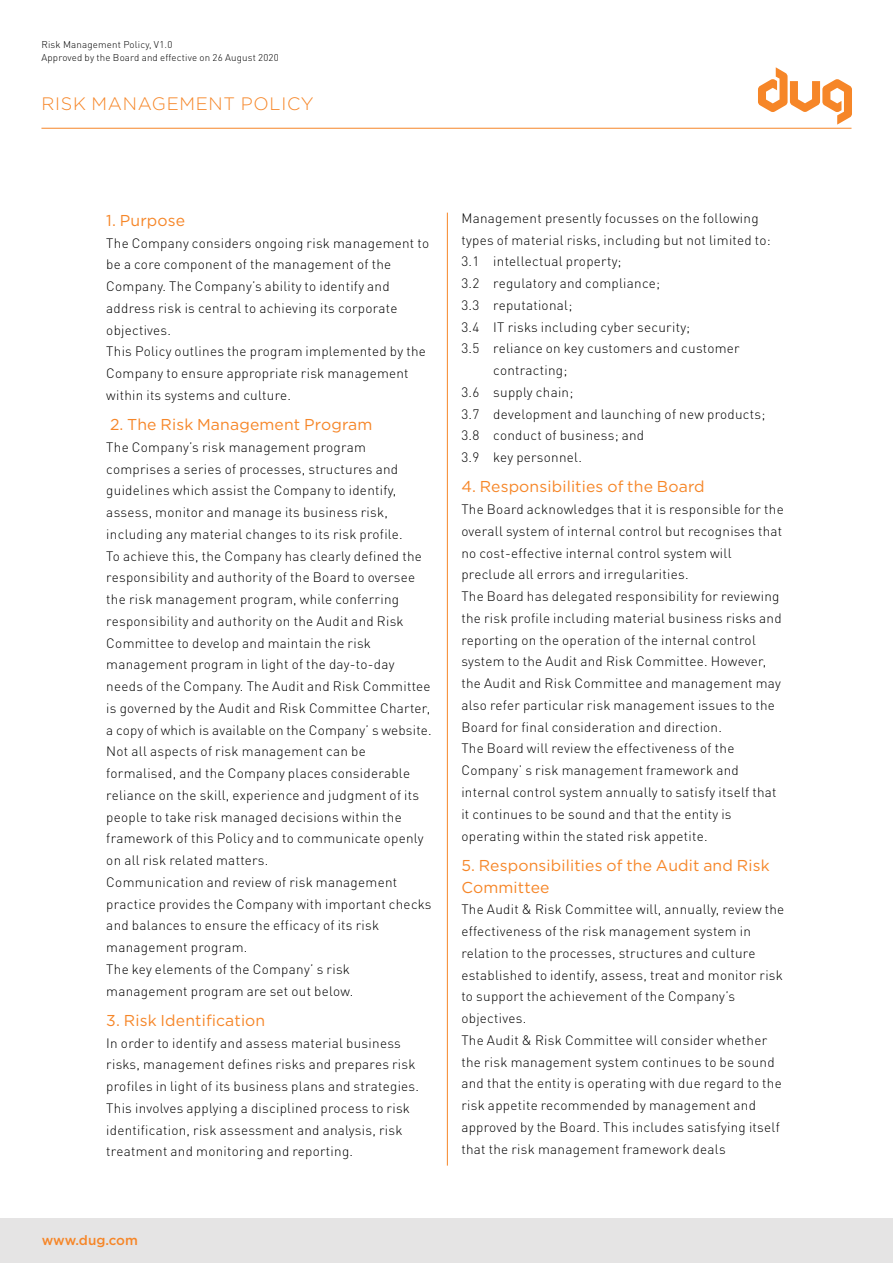
<style>
.page{position:relative;width:893px;height:1263px;background:#fff}
.page>*{position:absolute;margin:0;border:0;box-sizing:border-box;transform-origin:0 0}
.t1{font:300 18px "Gotham";letter-spacing:.04em;color:#f68628}
.t2{font:15.75px/21.8px "Gotham";letter-spacing:.01em;color:#f68628}
.t3{font:300 13.5px/21.8px "DIN Pro";letter-spacing:.02em;color:#000}
.t4{font:500 13.5px "Gotham";letter-spacing:-.005em;color:#f68628}
.t5{font:300 9.75px/13.2px "DIN Pro";letter-spacing:.02em;color:#000}
</style>
<div class="page">
<div style="left:0;top:1218px;width:893px;height:45px;background:#e5e4e4"></div>
<svg style="left:758px;top:67px;width:94px;height:58px"></svg>
<hr style="left:41px;top:128px;width:810px;height:1px;background:#f68628">
<hr style="left:447px;top:213px;width:1px;height:952px;background:#f68628">
<p class="t5" style="left:41px;top:37px;width:239px">Risk Management Policy, V1.0<br>Approved by the Board and effective on 26 August 2020</p>
<h1 class="t1" style="left:41px;top:94px;width:274px">RISK MANAGEMENT POLICY</h1>
<p class="t2" style="left:106px;top:209px;width:80px">1. Purpose</p>
<p class="t3" style="left:106px;top:231px;width:324px">The Company considers ongoing risk management to be a core component of the management of the Company. The Company’s ability to identify and address risk is central to achieving its corporate objectives.<br>This Policy outlines the program implemented by the Company to ensure appropriate risk management within its systems and culture.</p>
<p class="t2" style="left:110px;top:413px;width:264px">2. The Risk Management Program</p>
<p class="t3" style="left:106px;top:435px;width:327px">The Company’s risk management program comprises a series of processes, structures and guidelines which assist the Company to identify, assess, monitor and manage its business risk, including any material changes to its risk profile.<br>To achieve this, the Company has clearly defined the responsibility and authority of the Board to oversee the risk management program, while conferring responsibility and authority on the Audit and Risk Committee to develop and maintain the risk management program in light of the day-to-day needs of the Company. The Audit and Risk Committee is governed by the Audit and Risk Committee Charter, a copy of which is available on the Company’ s website.<br>Not all aspects of risk management can be formalised, and the Company places considerable reliance on the skill, experience and judgment of its people to take risk managed decisions within the framework of this Policy and to communicate openly on all risk related matters.<br>Communication and review of risk management practice provides the Company with important checks and balances to ensure the efficacy of its risk management program.<br>The key elements of the Company’ s risk management program are set out below.</p>
<p class="t2" style="left:106px;top:1009px;width:161px">3. Risk Identification</p>
<p class="t3" style="left:106px;top:1031px;width:314px">In order to identify and assess material business risks, management defines risks and prepares risk profiles in light of its business plans and strategies.<br>This involves applying a disciplined process to risk identification, risk assessment and analysis, risk treatment and monitoring and reporting.</p>
<p class="t4" style="left:42px;top:1232px;width:98px">www.dug.com</p>
<p class="t3" style="left:461px;top:206px;width:299px">Management presently focusses on the following</p>
<p class="t3" style="left:461px;top:228px;width:311px">types of material risks, including but not limited to:</p>
<p class="t3" style="left:461px;top:249px;width:161px">3.1 intellectual property;</p>
<p class="t3" style="left:461px;top:271px;width:200px">3.2 regulatory and compliance;</p>
<p class="t3" style="left:461px;top:293px;width:112px">3.3 reputational;</p>
<p class="t3" style="left:461px;top:315px;width:230px">3.4 IT risks including cyber security;</p>
<p class="t3" style="left:461px;top:336px;width:280px">3.5 reliance on key customers and customer</p>
<p class="t3" style="left:493px;top:358px;width:76px">contracting;</p>
<p class="t3" style="left:461px;top:380px;width:114px">3.6 supply chain;</p>
<p class="t3" style="left:461px;top:402px;width:305px">3.7 development and launching of new products;</p>
<p class="t3" style="left:461px;top:423px;width:184px">3.8 conduct of business; and</p>
<p class="t3" style="left:461px;top:445px;width:122px">3.9 key personnel.</p>
<p class="t2" style="left:461px;top:476px;width:245px">4. Responsibilities of the Board</p>
<p class="t3" style="left:461px;top:497px;width:324px">The Board acknowledges that it is responsible for the overall system of internal control but recognises that no cost-effective internal control system will preclude all errors and irregularities.<br>The Board has delegated responsibility for reviewing the risk profile including material business risks and reporting on the operation of the internal control system to the Audit and Risk Committee. However, the Audit and Risk Committee and management may also refer particular risk management issues to the Board for final consideration and direction.<br>The Board will review the effectiveness of the Company’ s risk management framework and internal control system annually to satisfy itself that it continues to be sound and that the entity is operating within the stated risk appetite.</p>
<p class="t2" style="left:461px;top:854px;width:310px">5. Responsibilities of the Audit and Risk<br>Committee</p>
<p class="t3" style="left:461px;top:897px;width:324px">The Audit &amp; Risk Committee will, annually, review the effectiveness of the risk management system in relation to the processes, structures and culture established to identify, assess, treat and monitor risk to support the achievement of the Company’s objectives.<br>The Audit &amp; Risk Committee will consider whether the risk management system continues to be sound and that the entity is operating with due regard to the risk appetite recommended by management and approved by the Board. This includes satisfying itself that the risk management framework deals</p>
</div>
